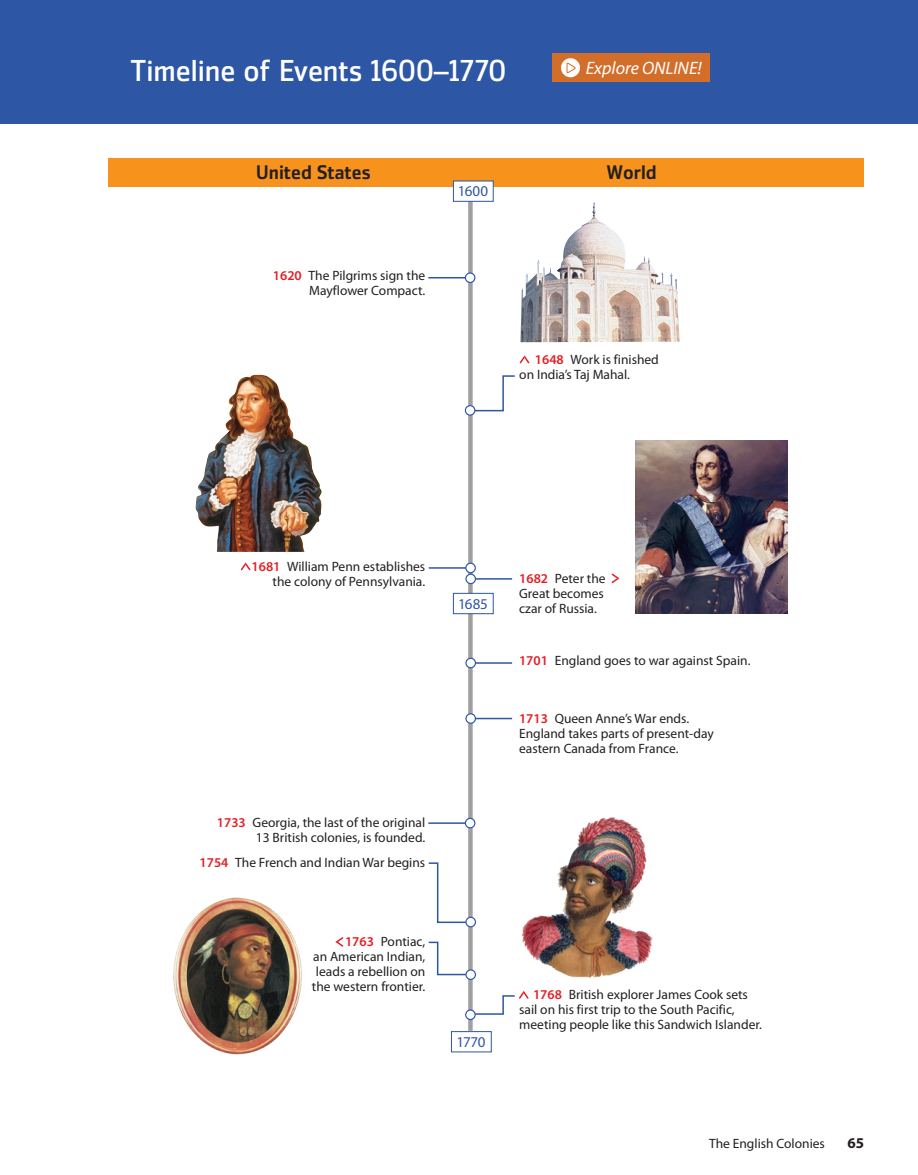
<style>
.page{position:relative;width:918px;height:1175px;background:#fff}
.page>*{position:absolute;margin:0;border:0;box-sizing:border-box;transform-origin:0 0}
.t1{font:30px "Zemestro Std";color:#fff}
.t2{font:500 19.5px "Zemestro Std";color:#231f20}
.t3{font:italic 18px "Myriad Pro";color:#fff}
.t4{font:15px "Myriad Pro";letter-spacing:-.01em;color:#2d56a5}
.t5{font:700 15px "Myriad Pro";color:#231f20}
.t6{font:13.5px/15px "Myriad Pro";color:#231f20}
.s1{font-weight:600;color:#e41f25}
</style>
<div class="page">
<div style="left:0;top:0;width:918px;height:123px;background:#2d56a5"></div>
<div style="left:468px;top:185px;width:5px;height:845px;background:#a0a0a1"></div>
<div style="left:108px;top:158px;width:756px;height:29px;background:#f7931d"></div>
<svg style="left:453px;top:180px;width:41px;height:22px"></svg>
<svg style="left:451px;top:1030px;width:41px;height:22px"></svg>
<svg style="left:453px;top:592px;width:41px;height:22px"></svg>
<div style="left:553px;top:53px;width:157px;height:28px;background:#d36e2a"></div>
<svg style="left:561px;top:58px;width:19px;height:19px"></svg>
<svg style="left:567px;top:63px;width:9px;height:10px"></svg>
<hr style="left:470px;top:717px;width:42px;height:2px;background:#2d56a5">
<svg style="left:466px;top:714px;width:9px;height:9px"></svg>
<div style="left:465px;top:713px;width:11px;height:11px;border:1px solid #2d56a5;border-radius:50%"></div>
<hr style="left:470px;top:578px;width:42px;height:1px;background:#2d56a5">
<svg style="left:466px;top:574px;width:9px;height:9px"></svg>
<div style="left:465px;top:573px;width:11px;height:11px;border:1px solid #2d56a5;border-radius:50%"></div>
<hr style="left:429px;top:567px;width:42px;height:1px;background:#2d56a5">
<svg style="left:466px;top:563px;width:9px;height:9px"></svg>
<div style="left:465px;top:562px;width:11px;height:11px;border:1px solid #2d56a5;border-radius:50%"></div>
<hr style="left:428px;top:822px;width:42px;height:2px;background:#2d56a5">
<div style="left:465px;top:818px;width:10px;height:9px;background:#fff;border-radius:50%"></div>
<div style="left:465px;top:817px;width:10px;height:11px;border:1px solid #2d56a5;border-radius:50%"></div>
<hr style="left:428px;top:277px;width:42px;height:1px;background:#2d56a5">
<div style="left:465px;top:273px;width:10px;height:9px;background:#fff;border-radius:50%"></div>
<div style="left:465px;top:272px;width:10px;height:11px;border:1px solid #2d56a5;border-radius:50%"></div>
<img style="left:173px;top:897px;width:129px;height:158px">
<img style="left:636px;top:440px;width:152px;height:173px">
<img style="left:520px;top:202px;width:160px;height:140px">
<img style="left:522px;top:817px;width:132px;height:161px">
<svg style="left:466px;top:917px;width:9px;height:9px"></svg>
<div style="left:465px;top:916px;width:11px;height:11px;border:1px solid #2d56a5;border-radius:50%"></div>
<svg style="left:428px;top:862px;width:39px;height:61px"></svg>
<svg style="left:520px;top:355px;width:9px;height:8px"></svg>
<svg style="left:241px;top:562px;width:9px;height:8px"></svg>
<svg style="left:335px;top:937px;width:8px;height:9px"></svg>
<svg style="left:472px;top:374px;width:43px;height:38px"></svg>
<div style="left:465px;top:406px;width:10px;height:9px;background:#fff;border-radius:50%"></div>
<div style="left:465px;top:405px;width:10px;height:11px;border:1px solid #2d56a5;border-radius:50%"></div>
<img style="left:196px;top:375px;width:126px;height:177px">
<div style="left:466px;top:970px;width:9px;height:9px;background:#fff;border-radius:50%"></div>
<div style="left:465px;top:969px;width:11px;height:11px;border:1px solid #2d56a5;border-radius:50%"></div>
<svg style="left:428px;top:941px;width:39px;height:35px"></svg>
<svg style="left:472px;top:990px;width:57px;height:25px"></svg>
<svg style="left:466px;top:1010px;width:9px;height:9px"></svg>
<div style="left:465px;top:1009px;width:11px;height:11px;border:1px solid #2d56a5;border-radius:50%"></div>
<hr style="left:470px;top:662px;width:42px;height:1px;background:#2d56a5">
<svg style="left:466px;top:658px;width:9px;height:9px"></svg>
<div style="left:465px;top:657px;width:11px;height:11px;border:1px solid #2d56a5;border-radius:50%"></div>
<svg style="left:612px;top:573px;width:8px;height:10px"></svg>
<h1 class="t1" style="left:130px;top:53px;width:377px">Timeline of Events 1600–1770</h1>
<h3 class="t3" style="left:586px;top:59px;width:118px">Explore ONLINE!</h3>
<h2 class="t2" style="left:256px;top:161px;width:116px">United States</h2>
<h2 class="t2" style="left:607px;top:161px;width:51px">World</h2>
<p class="t6" style="left:273px;top:268px;width:154px;text-align:right"><span class="s1">1620</span> The Pilgrims sign the<br>Mayflower Compact.</p>
<p class="t4" style="left:458px;top:183px;width:32px">1600</p>
<p class="t6" style="left:519px;top:352px;width:141px;text-indent:16px"><span class="s1">1648</span> Work is finished on India’s Taj Mahal.</p>
<p class="t6" style="left:252px;top:559px;width:175px;text-align:right"><span class="s1">1681</span> William Penn establishes the colony of Pennsylvania.</p>
<p class="t6" style="left:217px;top:815px;width:210px;text-align:right"><span class="s1">1733</span> Georgia, the last of the original<br>13 British colonies, is founded.</p>
<p class="t6" style="left:200px;top:854px;width:227px"><span class="s1">1754</span> The French and Indian War begins</p>
<p class="t6" style="left:312px;top:934px;width:115px;text-align:right"><span class="s1">1763</span> Pontiac,<br>an American Indian, leads a rebellion on the western frontier.</p>
<p class="t4" style="left:458px;top:595px;width:31px">1685</p>
<p class="t6" style="left:519px;top:571px;width:88px"><span class="s1">1682</span> Peter the<br>Great becomes czar of Russia.</p>
<p class="t6" style="left:519px;top:653px;width:233px"><span class="s1">1701</span> England goes to war against Spain.</p>
<p class="t6" style="left:519px;top:711px;width:196px"><span class="s1">1713</span> Queen Anne’s War ends.<br>England takes parts of present-day eastern Canada from France.</p>
<p class="t4" style="left:456px;top:1033px;width:31px">1770</p>
<p class="t6" style="left:519px;top:987px;width:244px;text-indent:14px"><span class="s1">1768</span> British explorer James Cook sets sail on his first trip to the South Pacific, meeting people like this Sandwich Islander.</p>
<p class="t6" style="left:709px;top:1136px;width:117px">The English Colonies</p>
<p class="t5" style="left:847px;top:1133px;width:18px">65</p>
</div>
